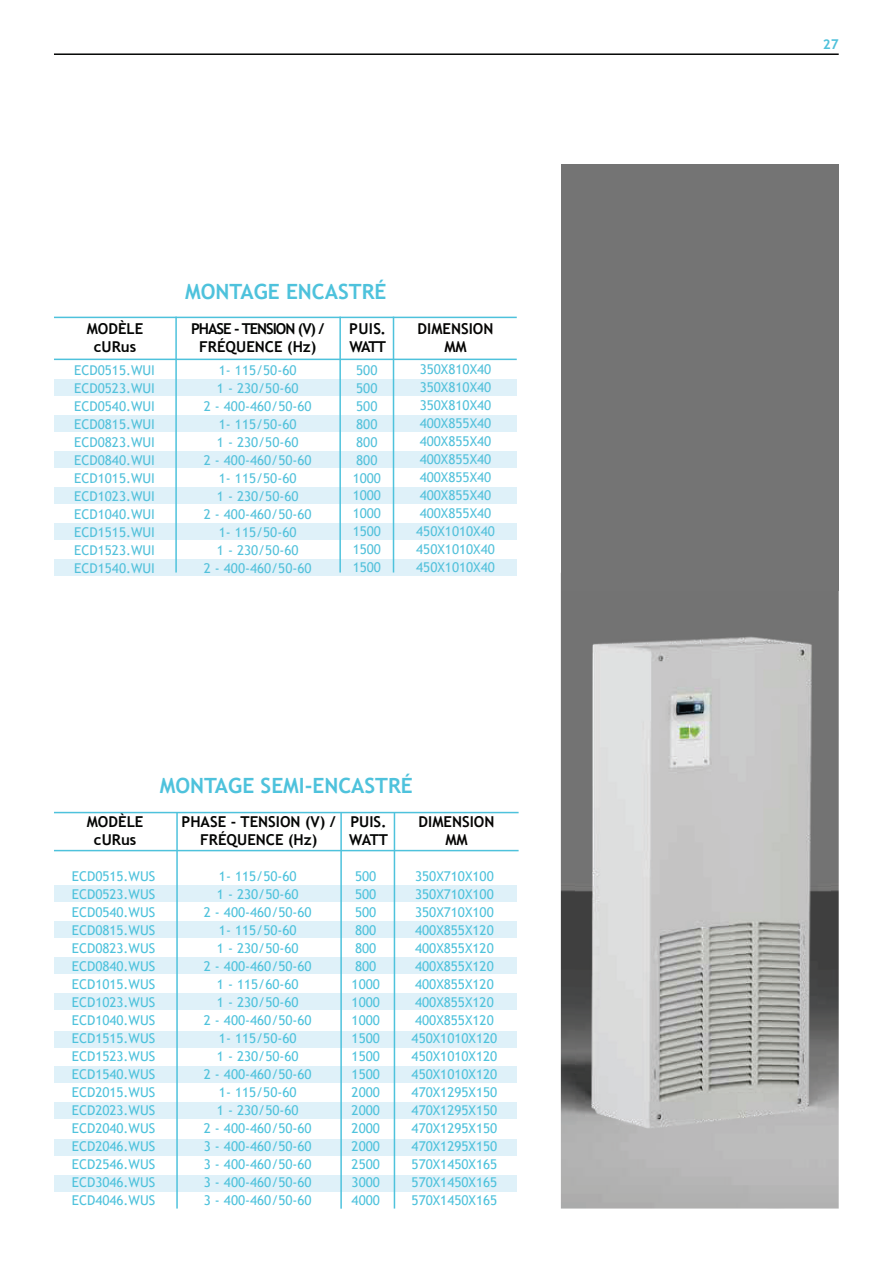
<style>
.page{position:relative;width:893px;height:1263px;background:#fff}
.page>*{position:absolute;margin:0;border:0;box-sizing:border-box;transform-origin:0 0}
.t1{font:700 21px "Trebuchet MS";color:#4ec2dc}
.t2{font:700 15px/18px "Trebuchet MS";color:#040504;text-align:center}
.t3{font:700 15px/18px "Trebuchet MS";letter-spacing:-.07em;color:#040504;text-align:center}
.t4{font:700 15px/18px "Trebuchet MS";color:#060504;text-align:center}
.t5{font:13.5px/18px "Trebuchet MS";color:#4ec2dc}
.t6{font:13.5px/18px "Trebuchet MS";color:#53c1db}
.t7{font:700 13.5px "Trebuchet MS";color:#4fc1db}
</style>
<div class="page">
<hr style="left:54px;top:53px;width:785px;height:2px;background:#040504">
<div style="left:54px;top:886px;width:463px;height:16px;background:#dff1f9"></div>
<div style="left:54px;top:922px;width:463px;height:16px;background:#dff1f9"></div>
<div style="left:54px;top:957px;width:463px;height:17px;background:#dff1f9"></div>
<div style="left:54px;top:994px;width:463px;height:16px;background:#dff1f9"></div>
<div style="left:54px;top:1031px;width:463px;height:16px;background:#dff1f9"></div>
<div style="left:54px;top:1067px;width:463px;height:16px;background:#dff1f9"></div>
<div style="left:54px;top:1103px;width:463px;height:16px;background:#dff1f9"></div>
<div style="left:54px;top:1139px;width:463px;height:16px;background:#dff1f9"></div>
<div style="left:54px;top:1176px;width:463px;height:16px;background:#dff1f9"></div>
<div style="left:54px;top:380px;width:463px;height:16px;background:#dff1f9"></div>
<div style="left:54px;top:416px;width:463px;height:16px;background:#dff1f9"></div>
<div style="left:54px;top:451px;width:463px;height:17px;background:#dff1f9"></div>
<div style="left:54px;top:488px;width:463px;height:16px;background:#dff1f9"></div>
<div style="left:54px;top:524px;width:463px;height:16px;background:#dff1f9"></div>
<div style="left:54px;top:560px;width:463px;height:16px;background:#dff1f9"></div>
<img style="left:561px;top:591px;width:278px;height:618px">
<hr style="left:175px;top:317px;width:2px;height:256px;background:#4ec2dc">
<hr style="left:176px;top:813px;width:2px;height:396px;background:#4ec2dc">
<hr style="left:339px;top:317px;width:2px;height:256px;background:#4ec2dc">
<hr style="left:340px;top:813px;width:2px;height:396px;background:#4ec2dc">
<hr style="left:393px;top:317px;width:1px;height:256px;background:#4ec2dc">
<hr style="left:394px;top:813px;width:1px;height:396px;background:#4ec2dc">
<hr style="left:54px;top:359px;width:463px;height:1px;background:#4ec2dc">
<hr style="left:54px;top:317px;width:463px;height:1px;background:#4ec2dc">
<hr style="left:54px;top:850px;width:465px;height:1px;background:#4ec2dc">
<hr style="left:54px;top:812px;width:465px;height:1px;background:#4ec2dc">
<div style="left:561px;top:165px;width:278px;height:426px;background:#747474"></div>
<img style="left:575px;top:620px;width:255px;height:510px">
<p class="t2" style="left:87px;top:320px;width:58px">MODÈLE cURus</p>
<p class="t6" style="left:74px;top:361px;width:82px;text-align:justify">ECD0515.WUI ECD0523.WUI ECD0540.WUI ECD0815.WUI ECD0823.WUI ECD0840.WUI ECD1015.WUI ECD1023.WUI ECD1040.WUI ECD1515.WUI ECD1523.WUI ECD1540.WUI</p>
<h1 class="t1" style="left:185px;top:279px;width:203px">MONTAGE ENCASTRÉ</h1>
<p class="t3" style="left:191px;top:320px;width:135px">PHASE - TENSION (V) /<br>FRÉQUENCE (Hz)</p>
<p class="t2" style="left:349px;top:320px;width:38px;text-align:left">PUIS.<br>WATT</p>
<p class="t4" style="left:418px;top:320px;width:77px">DIMENSION<br>MM</p>
<p class="t6" style="left:204px;top:361px;width:109px;text-align:center">1- 115/50-60<br>1 - 230/50-60<br>2 - 400-460/50-60<br>1- 115/50-60<br>1 - 230/50-60<br>2 - 400-460/50-60<br>1- 115/50-60<br>1 - 230/50-60<br>2 - 400-460/50-60<br>1- 115/50-60<br>1 - 230/50-60<br>2 - 400-460/50-60</p>
<p class="t6" style="left:353px;top:361px;width:30px">500<br>500<br>500<br>800<br>800<br>800<br>1000<br>1000<br>1000<br>1500<br>1500<br>1500</p>
<p class="t6" style="left:416px;top:361px;width:80px">350X810X40<br>350X810X40<br>350X810X40<br>400X855X40<br>400X855X40<br>400X855X40<br>400X855X40<br>400X855X40<br>400X855X40<br>450X1010X40<br>450X1010X40<br>450X1010X40</p>
<p class="t2" style="left:87px;top:813px;width:58px">MODÈLE cURus</p>
<h1 class="t1" style="left:160px;top:773px;width:255px">MONTAGE SEMI-ENCASTRÉ</h1>
<p class="t2" style="left:182px;top:813px;width:156px">PHASE - TENSION (V) /<br>FRÉQUENCE (Hz)</p>
<p class="t2" style="left:349px;top:813px;width:40px;text-align:left">PUIS.<br>WATT</p>
<p class="t4" style="left:419px;top:813px;width:77px">DIMENSION<br>MM</p>
<p class="t5" style="left:72px;top:867px;width:85px;text-align:justify">ECD0515.WUS ECD0523.WUS ECD0540.WUS ECD0815.WUS ECD0823.WUS ECD0840.WUS ECD1015.WUS ECD1023.WUS ECD1040.WUS ECD1515.WUS ECD1523.WUS ECD1540.WUS ECD2015.WUS ECD2023.WUS ECD2040.WUS ECD2046.WUS ECD2546.WUS ECD3046.WUS ECD4046.WUS</p>
<p class="t5" style="left:204px;top:867px;width:109px;text-align:center">1- 115/50-60<br>1 - 230/50-60<br>2 - 400-460/50-60<br>1- 115/50-60<br>1 - 230/50-60<br>2 - 400-460/50-60<br>1 - 115/60-60<br>1 - 230/50-60<br>2 - 400-460/50-60<br>1- 115/50-60<br>1 - 230/50-60<br>2 - 400-460/50-60<br>1- 115/50-60<br>1 - 230/50-60<br>2 - 400-460/50-60<br>3 - 400-460/50-60<br>3 - 400-460/50-60<br>3 - 400-460/50-60<br>3 - 400-460/50-60</p>
<p class="t5" style="left:352px;top:867px;width:30px">500<br>500<br>500<br>800<br>800<br>800<br>1000<br>1000<br>1000<br>1500<br>1500<br>1500<br>2000<br>2000<br>2000<br>2000<br>2500<br>3000<br>4000</p>
<p class="t5" style="left:412px;top:867px;width:87px">350X710X100<br>350X710X100<br>350X710X100<br>400X855X120<br>400X855X120<br>400X855X120<br>400X855X120<br>400X855X120<br>400X855X120<br>450X1010X120<br>450X1010X120<br>450X1010X120<br>470X1295X150<br>470X1295X150<br>470X1295X150<br>470X1295X150<br>570X1450X165<br>570X1450X165<br>570X1450X165</p>
<p class="t7" style="left:823px;top:36px;width:17px">27</p>
</div>
